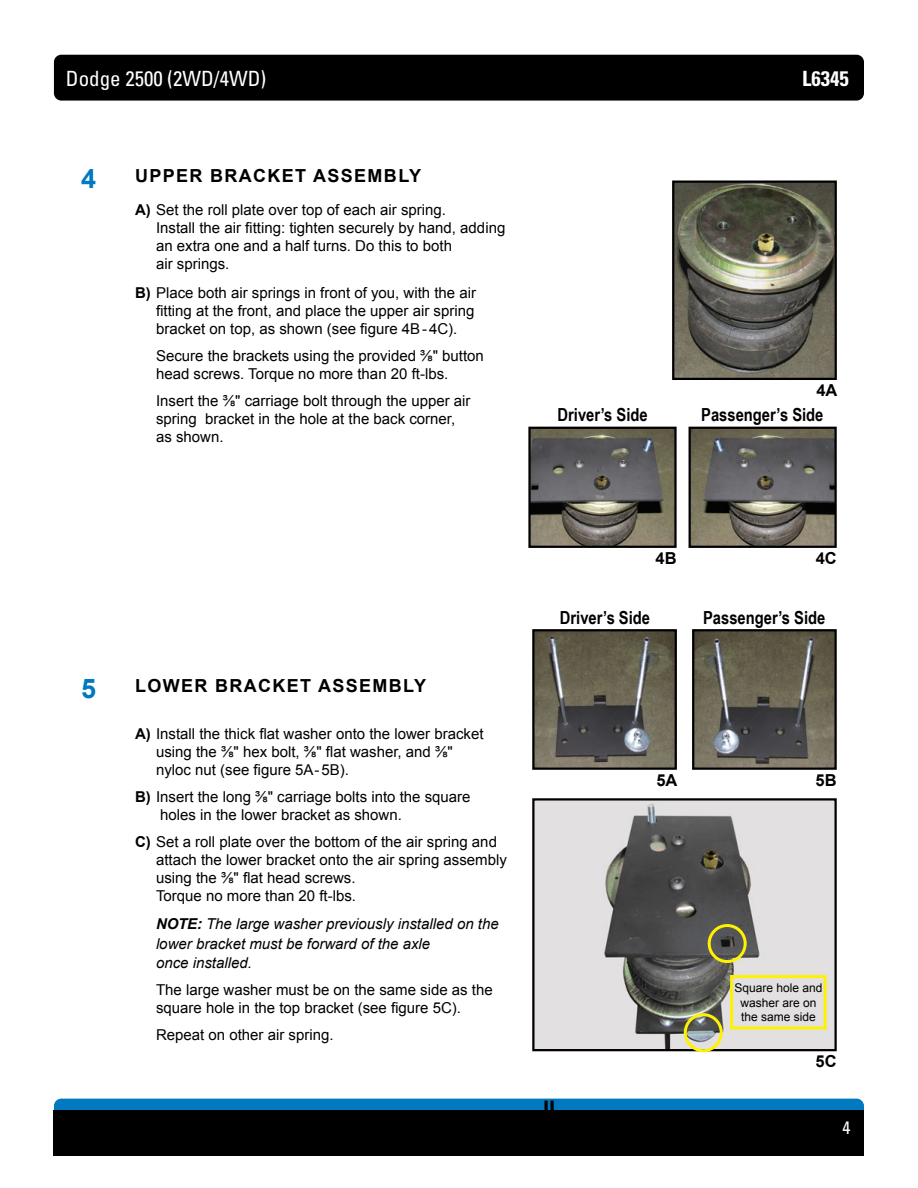
<style>
.page{position:relative;width:918px;height:1188px;background:#fff}
.page>*{position:absolute;margin:0;border:0;box-sizing:border-box;transform-origin:0 0}
.t1{font:700 27px "Arial Narrow";color:#000}
.t2{font:700 27px "Arial";color:#0079c1}
.t3{font:condensed 21px "Univers LT Std";color:#fff}
.t4{font:700 condensed 21px "Univers LT Std";color:#fff}
.t5{font:700 18px "Arial Narrow";color:#000}
.t6{font:700 18px "Arial";letter-spacing:.075em;color:#000}
.t7{font:condensed 18px "Univers LT Std";color:#fff}
.t8{font:700 16.5px "Arial";color:#000}
.t9{font:15px/18px "Arial";color:#000}
.t10{font:italic 15px/19.5px "Arial";color:#000}
.t11{font:12px/14.4px "Arial";color:#000;text-align:center}
.s1{font-weight:700}
</style>
<div class="page">
<div style="left:54px;top:55px;width:810px;height:46px;background:#000;border-radius:7px"></div>
<div style="left:54px;top:1099px;width:810px;height:45px;background:#0079c1;border-radius:7px"></div>
<div style="left:54px;top:1110px;width:810px;height:46px;background:#000"></div>
<img style="left:675px;top:184px;width:159px;height:193px">
<div style="left:672px;top:181px;width:165px;height:199px;border:2px solid #000"></div>
<img style="left:535px;top:632px;width:139px;height:135px">
<div style="left:532px;top:629px;width:145px;height:141px;border:2px solid #000"></div>
<img style="left:695px;top:632px;width:139px;height:135px">
<div style="left:692px;top:629px;width:145px;height:141px;border:2px solid #000"></div>
<img style="left:692px;top:430px;width:142px;height:115px">
<div style="left:689px;top:427px;width:148px;height:121px;border:2px solid #000"></div>
<img style="left:531px;top:430px;width:143px;height:115px">
<div style="left:528px;top:427px;width:149px;height:121px;border:2px solid #000"></div>
<img style="left:535px;top:801px;width:299px;height:247px">
<div style="left:532px;top:798px;width:305px;height:253px;border:2px solid #000"></div>
<div style="left:708px;top:924px;width:39px;height:39px;border:3px solid #fff200;border-radius:50%"></div>
<div style="left:684px;top:1013px;width:39px;height:39px;border:3px solid #fff200;border-radius:50%"></div>
<div style="left:730px;top:975px;width:97px;height:54px;border:3px solid #fff200"></div>
<h2 class="t3" style="left:66px;top:65px;width:202px">Dodge 2500 (2WD/4WD)</h2>
<h2 class="t4" style="left:802px;top:65px;width:48px">L6345</h2>
<h1 class="t2" style="left:81px;top:161px;width:17px">4</h1>
<p class="t6" style="left:135px;top:164px;width:288px">UPPER BRACKET ASSEMBLY</p>
<p class="t9" style="left:156px;top:201px;width:351px;text-indent:-21px"><span class="s1">A)</span> Set the roll plate over top of each air spring.<br>Install the air fitting: tighten securely by hand, adding an extra one and a half turns. Do this to both<br>air springs.</p>
<p class="t9" style="left:156px;top:284px;width:322px;text-align:justify;text-indent:-21px"><span class="s1">B)</span> Place both air springs in front of you, with the air fitting at the front, and place the upper air spring bracket on top, as shown (see figure 4B-4C).</p>
<p class="t9" style="left:156px;top:347px;width:330px">Secure the brackets using the provided ⅜" button head screws. Torque no more than 20 ft-lbs.</p>
<p class="t9" style="left:156px;top:392px;width:316px">Insert the ⅜" carriage bolt through the upper air spring bracket in the hole at the back corner, as shown.</p>
<p class="t5" style="left:558px;top:401px;width:92px">Driver’s Side</p>
<p class="t8" style="left:816px;top:379px;width:23px">4A</p>
<p class="t5" style="left:701px;top:401px;width:124px">Passenger’s Side</p>
<h1 class="t2" style="left:81px;top:671px;width:17px">5</h1>
<p class="t6" style="left:135px;top:674px;width:293px">LOWER BRACKET ASSEMBLY</p>
<p class="t9" style="left:156px;top:725px;width:329px;text-indent:-21px"><span class="s1">A)</span> Install the thick flat washer onto the lower bracket using the ⅜" hex bolt, ⅜" flat washer, and ⅜" nyloc nut (see figure 5A-5B).</p>
<p class="t9" style="left:160px;top:788px;width:312px;text-indent:-25px"><span class="s1">B)</span> Insert the long ⅜" carriage bolts into the square holes in the lower bracket as shown.</p>
<p class="t9" style="left:156px;top:833px;width:352px;text-indent:-21px"><span class="s1">C)</span> Set a roll plate over the bottom of the air spring and attach the lower bracket onto the air spring assembly using the ⅜" flat head screws.<br>Torque no more than 20 ft-lbs.</p>
<p class="t10" style="left:156px;top:914px;width:344px"><span class="s1">NOTE:</span> The large washer previously installed on the lower bracket must be forward of the axle<br>once installed.</p>
<p class="t9" style="left:156px;top:981px;width:338px">The large washer must be on the same side as the square hole in the top bracket (see figure 5C).</p>
<p class="t9" style="left:156px;top:1026px;width:179px">Repeat on other air spring.</p>
<p class="t8" style="left:656px;top:547px;width:23px">4B</p>
<p class="t8" style="left:816px;top:547px;width:23px">4C</p>
<p class="t5" style="left:560px;top:604px;width:92px">Driver’s Side</p>
<p class="t5" style="left:703px;top:604px;width:124px">Passenger’s Side</p>
<p class="t8" style="left:656px;top:769px;width:23px">5A</p>
<p class="t8" style="left:816px;top:769px;width:23px">5B</p>
<h1 class="t1" style="left:543px;top:1090px;width:20px">II.</h1>
<p class="t11" style="left:735px;top:981px;width:90px">Square hole and washer are on the same side</p>
<p class="t8" style="left:816px;top:1050px;width:23px">5C</p>
<p class="t7" style="left:843px;top:1116px;width:9px">4</p>
</div>
